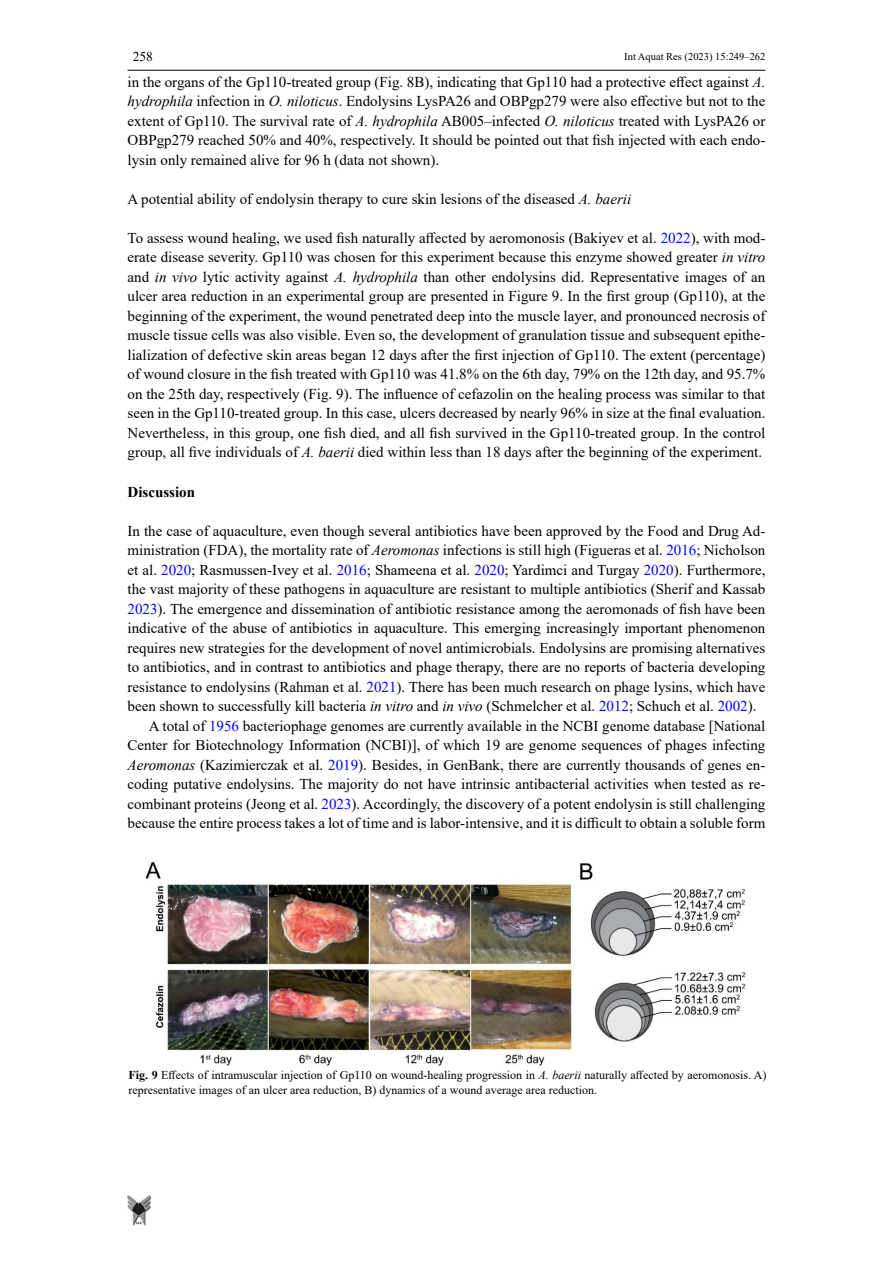
<style>
.page{position:relative;width:893px;height:1263px;background:#fff}
.page>*{position:absolute;margin:0;border:0;box-sizing:border-box;transform-origin:0 0}
.t1{font:15px/19.5px "Times New Roman";color:#000;text-align:justify}
.t2{font:700 15px "Times New Roman";color:#000}
.t3{font:13.5px "Times New Roman";color:#000}
.t4{font:12px/14.4px "Times New Roman";color:#000}
.t5{font:10.5px "Times New Roman";color:#000}
.s1{font-style:italic}
.s2{color:#00f}
.s3{font-weight:700}
</style>
<div class="page">
<hr style="left:128px;top:70px;width:637px;height:1px;background:#000">
<img style="left:128px;top:1195px;width:23px;height:31px">
<img style="left:145px;top:862px;width:601px;height:204px">
<p class="t3" style="left:133px;top:47px;width:22px">258</p>
<p class="t5" style="left:624px;top:49px;width:143px">Int Aquat Res (2023) 15:249–262</p>
<p class="t1" style="left:128px;top:72px;width:639px">in the organs of the Gp110-treated group (Fig. 8B), indicating that Gp110 had a protective effect against <span class="s1">A. hydrophila</span> infection in <span class="s1">O. niloticus</span>. Endolysins LysPA26 and OBPgp279 were also effective but not to the extent of Gp110. The survival rate of <span class="s1">A. hydrophila</span> AB005–infected <span class="s1">O. niloticus</span> treated with LysPA26 or OBPgp279 reached 50% and 40%, respectively. It should be pointed out that fish injected with each endo&shy;lysin only remained alive for 96 h (data not shown).</p>
<p class="t1" style="left:128px;top:189px;width:505px">A potential ability of endolysin therapy to cure skin lesions of the diseased <span class="s1">A. baerii</span></p>
<p class="t1" style="left:128px;top:228px;width:639px">To assess wound healing, we used fish naturally affected by aeromonosis (Bakiyev et al. <span class="s2">2022</span>), with mod&shy;erate disease severity. Gp110 was chosen for this experiment because this enzyme showed greater <span class="s1">in vitro </span>and <span class="s1">in vivo</span> lytic activity against <span class="s1">A. hydrophila</span> than other endolysins did. Representative images of an ulcer area reduction in an experimental group are presented in Figure 9. In the first group (Gp110), at the beginning of the experiment, the wound penetrated deep into the muscle layer, and pronounced necrosis of muscle tissue cells was also visible. Even so, the development of granulation tissue and subsequent epithe&shy;lialization of defective skin areas began 12 days after the first injection of Gp110. The extent (percentage) of wound closure in the fish treated with Gp110 was 41.8% on the 6th day, 79% on the 12th day, and 95.7% on the 25th day, respectively (Fig. 9). The influence of cefazolin on the healing process was similar to that seen in the Gp110-treated group. In this case, ulcers decreased by nearly 96% in size at the final evaluation.<br>Nevertheless, in this group, one fish died, and all fish survived in the Gp110-treated group. In the control group, all five individuals of <span class="s1">A. baerii</span> died within less than 18 days after the beginning of the experiment.</p>
<p class="t2" style="left:128px;top:481px;width:69px">Discussion</p>
<p class="t1" style="left:128px;top:520px;width:639px">In the case of aquaculture, even though several antibiotics have been approved by the Food and Drug Ad-</p>
<p class="t1" style="left:128px;top:540px;width:639px">ministration (FDA), the mortality rate of <span class="s1">Aeromonas</span> infections is still high (Figueras et al. <span class="s2">2016</span>; Nicholson</p>
<p class="t1" style="left:128px;top:559px;width:639px">et al. <span class="s2">2020</span>; Rasmussen-Ivey et al. <span class="s2">2016</span>; Shameena et al. <span class="s2">2020</span>; Yardimci and Turgay <span class="s2">2020</span>). Furthermore,</p>
<p class="t1" style="left:128px;top:579px;width:639px">the vast majority of these pathogens in aquaculture are resistant to multiple antibiotics (Sherif and Kassab</p>
<p class="t1" style="left:128px;top:598px;width:639px"><span class="s2">2023</span>). The emergence and dissemination of antibiotic resistance among the aeromonads of fish have been</p>
<p class="t1" style="left:128px;top:618px;width:639px">indicative of the abuse of antibiotics in aquaculture. This emerging increasingly important phenomenon</p>
<p class="t1" style="left:128px;top:637px;width:639px">requires new strategies for the development of novel antimicrobials. Endolysins are promising alternatives</p>
<p class="t1" style="left:128px;top:657px;width:639px">to antibiotics, and in contrast to antibiotics and phage therapy, there are no reports of bacteria developing</p>
<p class="t1" style="left:128px;top:676px;width:639px">resistance to endolysins (Rahman et al. <span class="s2">2021</span>). There has been much research on phage lysins, which have</p>
<p class="t1" style="left:128px;top:696px;width:630px">been shown to successfully kill bacteria <span class="s1">in vitro</span> and <span class="s1">in vivo</span> (Schmelcher et al. <span class="s2">2012</span>; Schuch et al. <span class="s2">2002</span>).</p>
<p class="t1" style="left:149px;top:715px;width:618px">A total of <span class="s2">1956</span> bacteriophage genomes are currently available in the NCBI genome database [National</p>
<p class="t1" style="left:128px;top:735px;width:639px">Center for Biotechnology Information (NCBI)], of which 19 are genome sequences of phages infecting</p>
<p class="t1" style="left:128px;top:754px;width:639px"><span class="s1">Aeromonas</span> (Kazimierczak et al. <span class="s2">2019</span>). Besides, in GenBank, there are currently thousands of genes en-</p>
<p class="t1" style="left:128px;top:774px;width:639px">coding putative endolysins. The majority do not have intrinsic antibacterial activities when tested as re-</p>
<p class="t1" style="left:128px;top:793px;width:639px">combinant proteins (Jeong et al. <span class="s2">2023</span>). Accordingly, the discovery of a potent endolysin is still challenging</p>
<p class="t1" style="left:128px;top:813px;width:639px">because the entire process takes a lot of time and is labor-intensive, and it is difficult to obtain a soluble form</p>
<p class="t4" style="left:129px;top:1067px;width:639px"><span class="s3">Fig. 9</span> Effects of intramuscular injection of Gp110 on wound-healing progression in <span class="s1">A. baerii</span> naturally affected by aeromonosis. A) representative images of an ulcer area reduction, B) dynamics of a wound average area reduction.</p>
</div>
